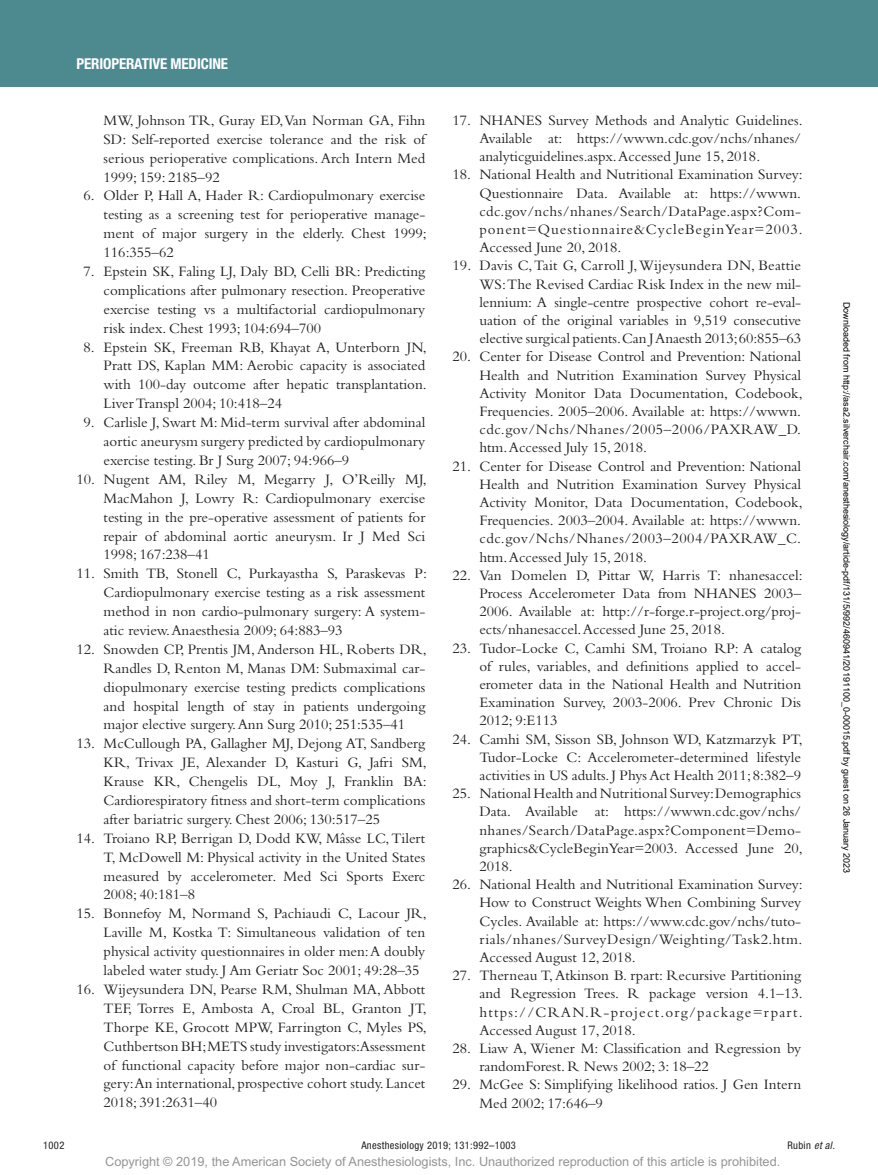
<style>
.page{position:relative;width:878px;height:1175px;background:#fff}
.page>*{position:absolute;margin:0;border:0;box-sizing:border-box;transform-origin:0 0}
.t1{font:15px/18.1px "Bembo Std";color:#231f20;text-align:justify}
.t2{font:700 condensed 15px "Helvetica Neue LT Std";letter-spacing:-.01em;color:#fff}
.t3{font:12.75px "Arial MT Std";color:#939598}
.t4{font:condensed 10.5px "Helvetica Neue LT Std";letter-spacing:.03em;color:#231f20}
.t5{font:9px "Arial";color:#000}
.s1{font-style:italic}
</style>
<div class="page">
<div style="left:0;top:0;width:878px;height:86px;background:#4d8a90"></div>
<p class="t2" style="left:77px;top:54px;width:153px">PERIOPERATIVE MEDICINE</p>
<p class="t1" style="left:104px;top:110px;width:323px;line-height:18.9px">MW, Johnson TR, Guray ED, Van Norman GA, Fihn SD: Self-reported exercise tolerance and the risk of serious perioperative complications. Arch Intern Med 1999; 159: 2185–92</p>
<p class="t1" style="left:104px;top:186px;width:325px;line-height:18.9px;text-indent:-20px">6. Older P, Hall A, Hader R: Cardiopulmonary exercise testing as a screening test for perioperative manage&shy;ment of major surgery in the elderly. Chest 1999; 116:355–62</p>
<p class="t1" style="left:104px;top:261px;width:323px;line-height:18.9px;text-indent:-20px">7. Epstein SK, Faling LJ, Daly BD, Celli BR: Predicting complications after pulmonary resection. Preoperative exercise testing vs a multifactorial cardiopulmonary risk index. Chest 1993; 104:694–700</p>
<p class="t1" style="left:104px;top:337px;width:325px;line-height:18.9px;text-indent:-20px">8. Epstein SK, Freeman RB, Khayat A, Unterborn JN, Pratt DS, Kaplan MM: Aerobic capacity is associated with 100-day outcome after hepatic transplantation.<br>Liver Transpl 2004; 10:418–24</p>
<p class="t1" style="left:104px;top:413px;width:323px;line-height:18.9px;text-indent:-20px">9. Carlisle J, Swart M: Mid-term survival after abdominal aortic aneurysm surgery predicted by cardiopulmonary exercise testing. Br J Surg 2007; 94:966–9</p>
<p class="t1" style="left:104px;top:469px;width:325px;line-height:18.9px;text-indent:-27px">10. Nugent AM, Riley M, Megarry J, O’Reilly MJ, MacMahon J, Lowry R: Cardiopulmonary exercise testing in the pre-operative assessment of patients for repair of abdominal aortic aneurysm. Ir J Med Sci 1998; 167:238–41</p>
<p class="t1" style="left:104px;top:564px;width:325px;line-height:18.9px;text-indent:-27px">11. Smith TB, Stonell C, Purkayastha S, Paraskevas P:<br>Cardiopulmonary exercise testing as a risk assessment method in non cardio-pulmonary surgery: A system&shy;atic review. Anaesthesia 2009; 64:883–93</p>
<p class="t1" style="left:104px;top:639px;width:325px;line-height:18.9px;text-indent:-27px">12. Snowden CP, Prentis JM, Anderson HL, Roberts DR, Randles D, Renton M, Manas DM: Submaximal car&shy;diopulmonary exercise testing predicts complications and hospital length of stay in patients undergoing major elective surgery. Ann Surg 2010; 251:535–41</p>
<p class="t1" style="left:104px;top:734px;width:325px;line-height:18.9px;text-indent:-27px">13. McCullough PA, Gallagher MJ, Dejong AT, Sandberg KR, Trivax JE, Alexander D, Kasturi G, Jafri SM, Krause KR, Chengelis DL, Moy J, Franklin BA:<br>Cardiorespiratory fitness and short-term complications after bariatric surgery. Chest 2006; 130:517–25</p>
<p class="t1" style="left:104px;top:828px;width:323px;line-height:18.9px;text-indent:-27px">14. Troiano RP, Berrigan D, Dodd KW, Mâsse LC, Tilert T, McDowell M: Physical activity in the United States measured by accelerometer. Med Sci Sports Exerc 2008; 40:181–8</p>
<p class="t1" style="left:104px;top:904px;width:325px;line-height:18.9px;text-indent:-27px">15. Bonnefoy M, Normand S, Pachiaudi C, Lacour JR, Laville M, Kostka T: Simultaneous validation of ten physical activity questionnaires in older men: A doubly labeled water study. J Am Geriatr Soc 2001; 49:28–35</p>
<p class="t1" style="left:104px;top:979px;width:325px;line-height:18.9px;text-indent:-27px">16. Wijeysundera DN, Pearse RM, Shulman MA, Abbott TEF, Torres E, Ambosta A, Croal BL, Granton JT, Thorpe KE, Grocott MPW, Farrington C, Myles PS, Cuthbertson BH; METS study investigators:Assessment of functional capacity before major non-cardiac sur&shy;gery: An international, prospective cohort study. Lancet 2018; 391:2631–40</p>
<p class="t1" style="left:479px;top:111px;width:325px;text-indent:-27px">17. NHANES Survey Methods and Analytic Guidelines.<br>Available at: https://wwwn.cdc.gov/nchs/nhanes/ analyticguidelines.aspx. Accessed June 15, 2018.</p>
<p class="t1" style="left:479px;top:165px;width:325px;text-indent:-27px">18. National Health and Nutritional Examination Survey:<br>Questionnaire Data. Available at: https://wwwn. cdc.gov/nchs/nhanes/Search/DataPage.aspx?Com&shy;ponent=Questionnaire&amp;CycleBeginYear=2003.<br>Accessed June 20, 2018.</p>
<p class="t1" style="left:479px;top:256px;width:323px;text-indent:-27px">19. Davis C, Tait G, Carroll J, Wijeysundera DN, Beattie WS: The Revised Cardiac Risk Index in the new mil&shy;lennium: A single-centre prospective cohort re-eval&shy;uation of the original variables in 9,519 consecutive elective surgical patients. Can J Anaesth 2013; 60:855–63</p>
<p class="t1" style="left:479px;top:347px;width:325px;text-indent:-27px">20. Center for Disease Control and Prevention: National Health and Nutrition Examination Survey Physical Activity Monitor Data Documentation, Codebook, Frequencies. 2005–2006. Available at: https://wwwn. cdc.gov/Nchs/Nhanes/2005–2006/PAXRAW_D. htm. Accessed July 15, 2018.</p>
<p class="t1" style="left:479px;top:456px;width:325px;text-indent:-27px">21. Center for Disease Control and Prevention: National Health and Nutrition Examination Survey Physical Activity Monitor, Data Documentation, Codebook, Frequencies. 2003–2004. Available at: https://wwwn. cdc.gov/Nchs/Nhanes/2003–2004/PAXRAW_C. htm. Accessed July 15, 2018.</p>
<p class="t1" style="left:479px;top:566px;width:325px;text-indent:-27px">22. Van Domelen D, Pittar W, Harris T: nhanesaccel:<br>Process Accelerometer Data from NHANES 2003– 2006. Available at: http://r-forge.r-project.org/proj&shy;ects/nhanesaccel. Accessed June 25, 2018.</p>
<p class="t1" style="left:479px;top:638px;width:323px;text-indent:-27px">23. Tudor-Locke C, Camhi SM, Troiano RP: A catalog of rules, variables, and definitions applied to accel&shy;erometer data in the National Health and Nutrition Examination Survey, 2003-2006. Prev Chronic Dis 2012; 9:E113</p>
<p class="t1" style="left:479px;top:729px;width:325px;text-indent:-27px">24. Camhi SM, Sisson SB, Johnson WD, Katzmarzyk PT, Tudor-Locke C: Accelerometer-determined lifestyle activities in US adults. J Phys Act Health 2011; 8:382–9</p>
<p class="t1" style="left:479px;top:784px;width:325px;text-indent:-27px">25. National Health and Nutritional Survey: Demographics Data. Available at: https://wwwn.cdc.gov/nchs/ nhanes/Search/DataPage.aspx?Component=Demo&shy;graphics&amp;CycleBeginYear=2003. Accessed June 20, 2018.</p>
<p class="t1" style="left:479px;top:875px;width:325px;text-indent:-27px">26. National Health and Nutritional Examination Survey:<br>How to Construct Weights When Combining Survey Cycles. Available at: https://www.cdc.gov/nchs/tuto&shy;rials/nhanes/SurveyDesign/Weighting/Task2.htm.<br>Accessed August 12, 2018.</p>
<p class="t1" style="left:479px;top:966px;width:325px;text-indent:-27px">27. Therneau T, Atkinson B. rpart: Recursive Partitioning and Regression Trees. R package version 4.1–13. https://CRAN.R-project.org/package=rpart.<br>Accessed August 17, 2018.</p>
<p class="t1" style="left:479px;top:1039px;width:323px;text-indent:-27px">28. Liaw A, Wiener M: Classification and Regression by randomForest. R News 2002; 3: 18–22</p>
<p class="t1" style="left:479px;top:1075px;width:323px;text-indent:-27px">29. McGee S: Simplifying likelihood ratios. J Gen Intern<br>Med 2002; 17:646–9</p>
<p class="t5" style="left:850px;top:302px;width:573px;rotate:90deg">Downloaded from http://asa2.silverchair.com/anesthesiology/article-pdf/131/5/992/460941/20191100_0-00015.pdf by guest on 26 January 2023</p>
<p class="t4" style="left:43px;top:1139px;width:23px">1002</p>
<p class="t4" style="left:361px;top:1139px;width:156px">Anesthesiology 2019; 131:992–1003</p>
<p class="t3" style="left:105px;top:1154px;width:676px">Copyright © 2019, the American Society of Anesthesiologists, Inc. Unauthorized reproduction of this article is prohibited.</p>
<p class="t4" style="left:787px;top:1139px;width:49px">Rubin <span class="s1">et al.</span></p>
</div>
